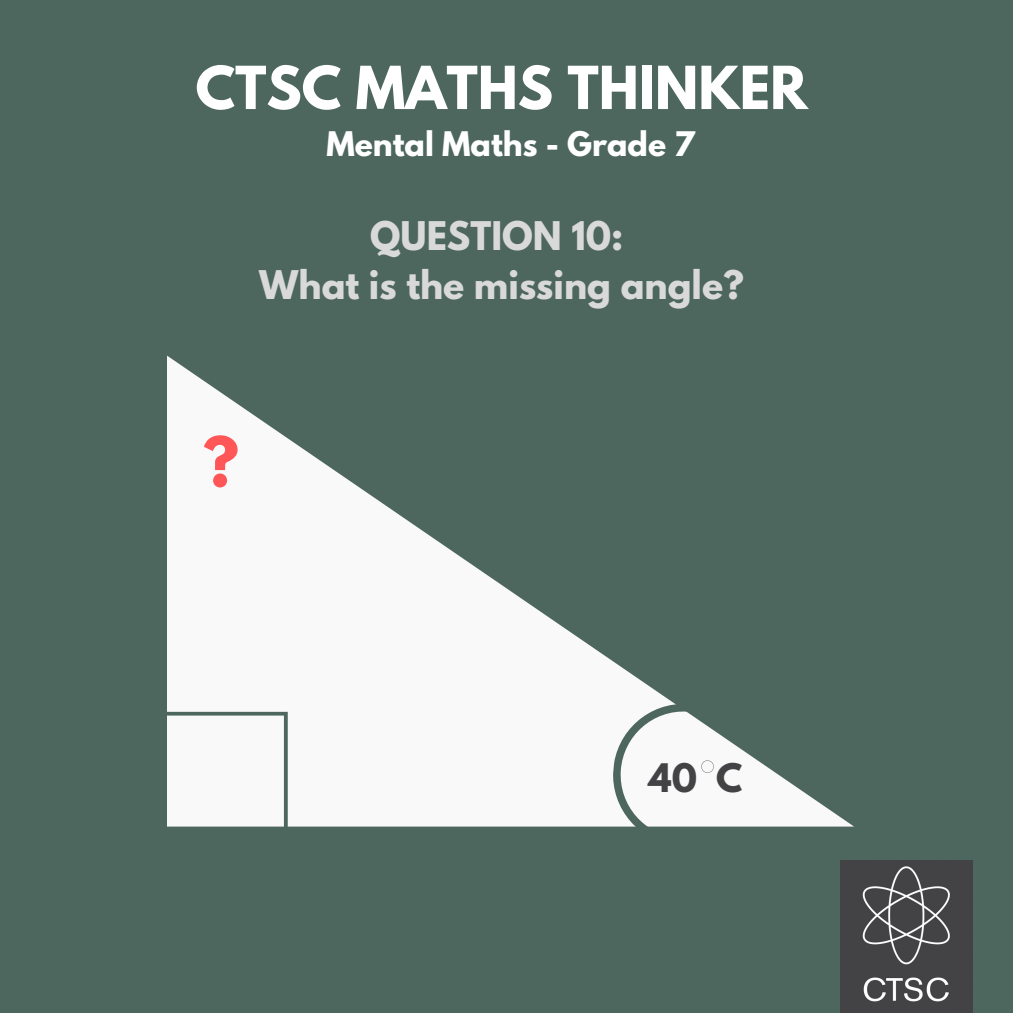
<style>
.page{position:relative;width:1013px;height:1013px;background:#fff}
.page>*{position:absolute;margin:0;border:0;box-sizing:border-box;transform-origin:0 0}
.t1{font:700 61px "League Spartan";color:#ff5757}
.t2{font:700 52.5px "League Spartan";color:#fff}
.t3{font:700 35px/48.8px "League Spartan";color:#d9d9d9;text-align:center}
.t4{font:700 34.88px "League Spartan";color:#434345}
.t5{font:700 30px "League Spartan";color:#fff}
</style>
<div class="page">
<div style="left:0;top:0;width:1012px;height:1012px;background:#4d675e"></div>
<img style="left:840px;top:860px;width:132px;height:152px">
<svg style="left:167px;top:355px;width:686px;height:471px"></svg>
<svg style="left:608px;top:699px;width:80px;height:128px;background:#e1e5e4"></svg>
<svg style="left:167px;top:711px;width:121px;height:116px;background:#edefef"></svg>
<svg style="left:701px;top:760px;width:12px;height:12px"></svg>
<h2 class="t2" style="left:195px;top:62px;width:613px">CTSC MATHS THINKER</h2>
<p class="t5" style="left:326px;top:129px;width:370px">Mental Maths - Grade 7</p>
<p class="t3" style="left:259px;top:216px;width:486px">QUESTION 10:<br>What is the missing angle?</p>
<h1 class="t1" style="left:202px;top:431px;width:38px">?</h1>
<p class="t4" style="left:648px;top:761px;width:95px">40 C</p>
</div>
